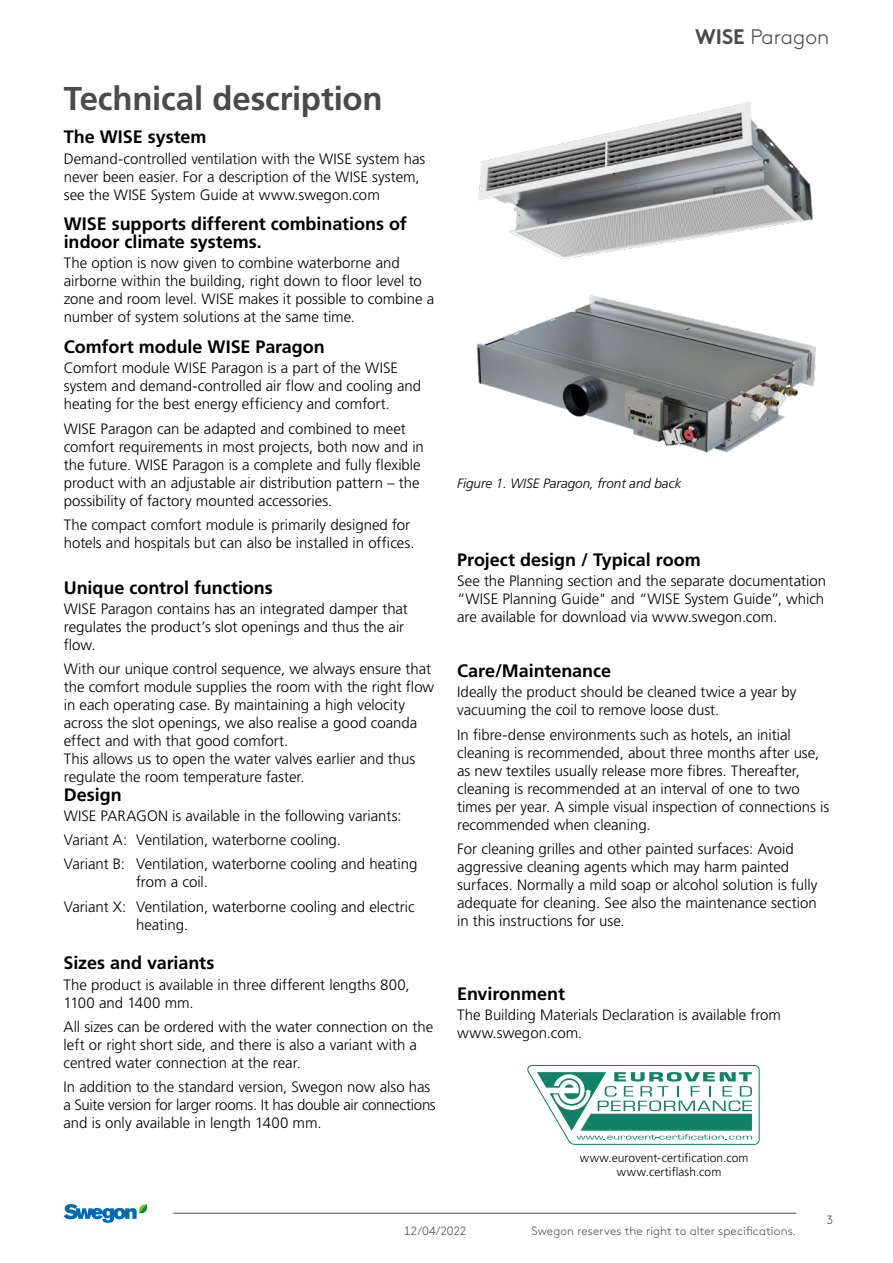
<style>
.page{position:relative;width:893px;height:1263px;background:#fff}
.page>*{position:absolute;margin:0;border:0;box-sizing:border-box;transform-origin:0 0}
.t1{font:700 33px "Frutiger LT Pro";letter-spacing:-.005em;color:#4a4a49}
.t2{font:300 21px "Swegon Brown";color:#4a4a49}
.t3{font:700 18px/18px "Frutiger LT Pro";color:#000}
.t4{font:300 15px/18px "Frutiger LT Pro";color:#000}
.t5{font:italic 300 13.5px "Frutiger LT Pro";color:#000}
.t6{font:300 12px "Swegon Brown";letter-spacing:.005em;color:#4a4a49}
.t7{font:300 12px/14.4px "Frutiger LT Pro";letter-spacing:.005em;color:#000}
.s1{font-weight:700}
</style>
<div class="page">
<hr style="left:173px;top:1213px;width:623px;height:1px;background:#4a4a49">
<svg style="left:64px;top:1204px;width:84px;height:19px"></svg>
<img style="left:477px;top:354px;width:339px;height:99px">
<svg style="left:527px;top:1065px;width:233px;height:80px"></svg>
<img style="left:476px;top:102px;width:340px;height:252px">
<h1 class="t1" style="left:64px;top:79px;width:320px">Technical description</h1>
<p class="t3" style="left:64px;top:128px;width:144px">The WISE system</p>
<p class="t4" style="left:64px;top:149px;width:363px">Demand-controlled ventilation with the WISE system has never been easier. For a description of the WISE system, see the WISE System Guide at www.swegon.com</p>
<p class="t3" style="left:64px;top:215px;width:345px">WISE supports different combinations of indoor climate systems.</p>
<p class="t4" style="left:64px;top:254px;width:372px">The option is now given to combine waterborne and airborne within the building, right down to floor level to zone and room level. WISE makes it possible to combine a number of system solutions at the same time.</p>
<p class="t3" style="left:64px;top:338px;width:263px">Comfort module WISE Paragon</p>
<p class="t4" style="left:64px;top:359px;width:359px">Comfort module WISE Paragon is a part of the WISE system and demand-controlled air flow and cooling and heating for the best energy efficiency and comfort.</p>
<p class="t4" style="left:64px;top:420px;width:362px">WISE Paragon can be adapted and combined to meet comfort requirements in most projects, both now and in the future. WISE Paragon is a complete and fully flexible product with an adjustable air distribution pattern – the possibility of factory mounted accessories.</p>
<p class="t4" style="left:64px;top:516px;width:352px">The compact comfort module is primarily designed for hotels and hospitals but can also be installed in offices.</p>
<p class="t3" style="left:64px;top:578px;width:211px">Unique control functions</p>
<p class="t4" style="left:64px;top:600px;width:346px">WISE Paragon contains has an integrated damper that regulates the product’s slot openings and thus the air flow.</p>
<p class="t4" style="left:64px;top:660px;width:372px">With our unique control sequence, we always ensure that the comfort module supplies the room with the right flow in each operating case. By maintaining a high velocity across the slot openings, we also realise a good coanda effect and with that good comfort.<br>This allows us to open the water valves earlier and thus regulate the room temperature faster.</p>
<p class="t3" style="left:64px;top:785px;width:59px">Design</p>
<p class="t4" style="left:64px;top:803px;width:355px;line-height:24.3px">WISE PARAGON is available in the following variants:<br>Variant A: Ventilation, waterborne cooling.<br>Variant B: Ventilation, waterborne cooling and heating</p>
<p class="t4" style="left:64px;top:870px;width:353px;line-height:24.3px;text-indent:72px">from a coil.<br>Variant X: Ventilation, waterborne cooling and electric</p>
<p class="t4" style="left:136px;top:916px;width:54px">heating.</p>
<p class="t3" style="left:64px;top:954px;width:152px">Sizes and variants</p>
<p class="t4" style="left:64px;top:975px;width:348px">The product is available in three different lengths 800,<br>1100 and 1400 mm.</p>
<p class="t4" style="left:64px;top:1018px;width:371px">All sizes can be ordered with the water connection on the left or right short side, and there is also a variant with a centred water connection at the rear.</p>
<p class="t4" style="left:64px;top:1078px;width:374px">In addition to the standard version, Swegon now also has a Suite version for larger rooms. It has double air connections and is only available in length 1400 mm.</p>
<h2 class="t2" style="left:695px;top:22px;width:136px"><span class="s1">WISE</span> Paragon</h2>
<p class="t5" style="left:457px;top:475px;width:226px">Figure 1. WISE Paragon, front and back</p>
<p class="t3" style="left:457px;top:550px;width:245px">Project design / Typical room</p>
<p class="t4" style="left:457px;top:572px;width:371px">See the Planning section and the separate documentation “WISE Planning Guide" and “WISE System Guide”, which are available for download via www.swegon.com.</p>
<p class="t3" style="left:457px;top:662px;width:155px">Care/Maintenance</p>
<p class="t4" style="left:457px;top:683px;width:341px">Ideally the product should be cleaned twice a year by vacuuming the coil to remove loose dust.</p>
<p class="t4" style="left:457px;top:725px;width:374px">In fibre-dense environments such as hotels, an initial cleaning is recommended, about three months after use, as new textiles usually release more fibres. Thereafter, cleaning is recommended at an interval of one to two times per year. A simple visual inspection of connections is recommended when cleaning.</p>
<p class="t4" style="left:457px;top:840px;width:362px">For cleaning grilles and other painted surfaces: Avoid aggressive cleaning agents which may harm painted surfaces. Normally a mild soap or alcohol solution is fully adequate for cleaning. See also the maintenance section in this instructions for use.</p>
<p class="t3" style="left:457px;top:984px;width:109px">Environment</p>
<p class="t4" style="left:457px;top:1005px;width:325px">The Building Materials Declaration is available from www.swegon.com.</p>
<p class="t7" style="left:617px;top:1151px;width:133px;text-indent:-37px">www.eurovent-certification.com www.certiflash.com</p>
<p class="t6" style="left:404px;top:1221px;width:64px">12/04/2022</p>
<p class="t6" style="left:532px;top:1221px;width:266px">Swegon reserves the right to alter specifications.</p>
<p class="t6" style="left:827px;top:1211px;width:8px">3</p>
</div>
